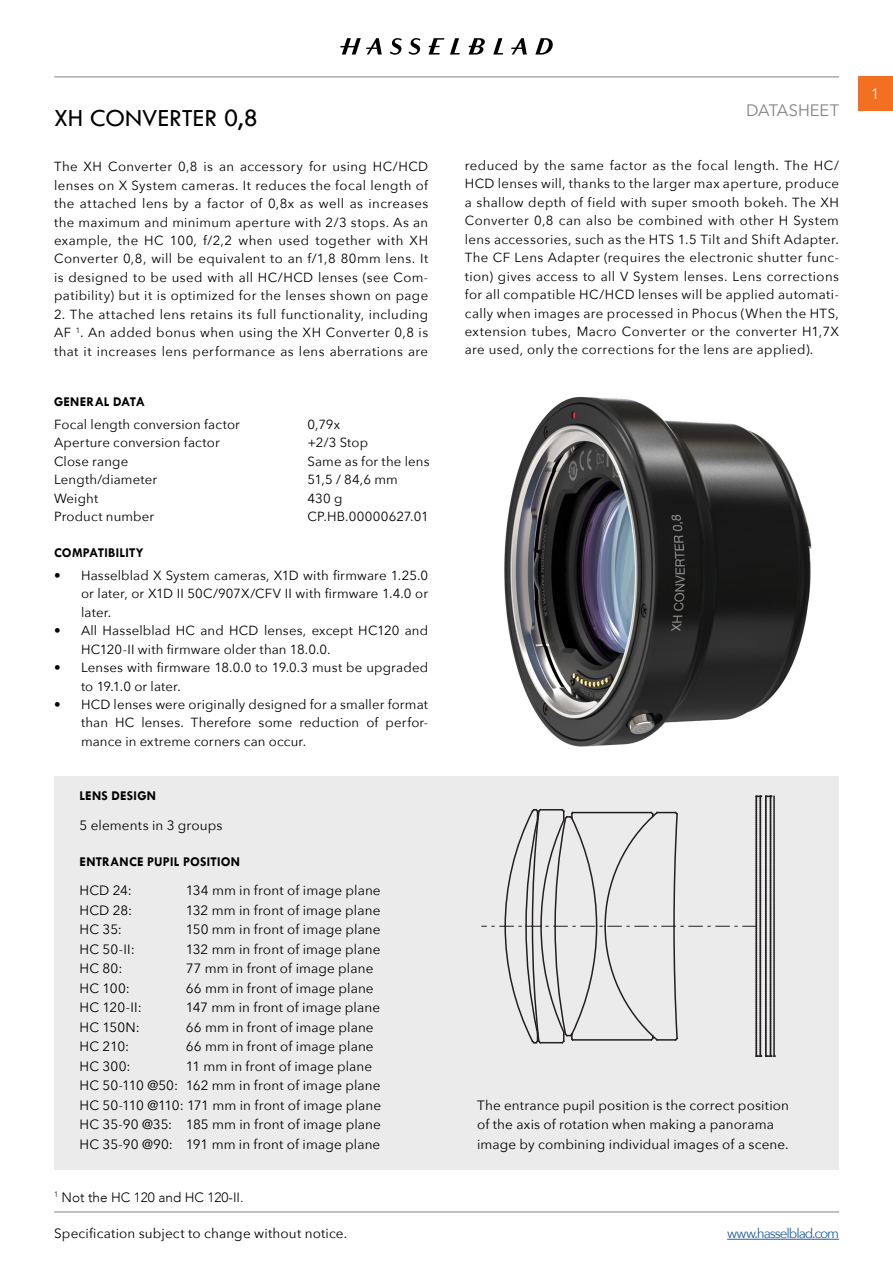
<style>
.page{position:relative;width:893px;height:1263px;background:#fff}
.page>*{position:absolute;margin:0;border:0;box-sizing:border-box;transform-origin:0 0}
.t1{font:25.5px "Tw Cen";color:#000}
.t2{font:16.5px "Avenir Next";letter-spacing:-.005em;color:#808285}
.t3{font:15px "Avenir Next";color:#fff}
.Body_text{font:13.5px/19.5px "Avenir Next";letter-spacing:.01em;color:#000}
.Heading_3{font:700 13.5px "Tw Cen";letter-spacing:.02em;color:#000}
.HB_brödtext_indrag{font:300 13.5px "Avenir";color:#000}
.t4{font:13.5px "Avenir Next";letter-spacing:-.08em;color:#215e9e}
.Introtext{font:13.2px/18.5px "Avenir Next";letter-spacing:.02em;color:#000;text-align:justify}
.spec{font:13.2px "Avenir Next";letter-spacing:.01em;color:#000}
</style>
<div class="page">
<div style="left:54px;top:776px;width:785px;height:393px;background:#ebebeb"></div>
<img style="left:504px;top:396px;width:308px;height:351px">
<hr style="left:727px;top:1239px;width:112px;height:1px;background:#215e9e">
<div style="left:859px;top:77px;width:34px;height:34px;background:#f36f21"></div>
<hr style="left:54px;top:77px;width:785px;height:1px;background:#808285">
<hr style="left:54px;top:1211px;width:785px;height:1px;background:#808285">
<svg style="left:340px;top:38px;width:213px;height:17px"></svg>
<svg style="left:482px;top:796px;width:293px;height:261px"></svg>
<h1 class="t1" style="left:54px;top:102px;width:205px">XH CONVERTER 0,8</h1>
<p class="Introtext" style="left:54px;top:157px;width:376px">The XH Converter 0,8 is an accessory for using HC/HCD lenses on X System cameras. It reduces the focal length of the attached lens by a factor of 0,8x as well as increases the maximum and minimum aperture with 2/3 stops. As an example, the HC 100, f/2,2 when used together with XH Converter 0,8, will be equivalent to an f/1,8 80mm lens. It is designed to be used with all HC/HCD lenses (see Com&shy;patibility) but it is optimized for the lenses shown on page</p>
<p class="Introtext" style="left:54px;top:304px;width:376px">2. The attached lens retains its full functionality, including AF <sup>1</sup>. An added bonus when using the XH Converter 0,8 is that it increases lens performance as lens aberrations are</p>
<p class="Heading_3" style="left:54px;top:394px;width:92px">GENERAL DATA</p>
<p class="spec" style="left:54px;top:413px;width:188px">Focal length conversion factor</p>
<p class="spec" style="left:308px;top:413px;width:34px">0,79x</p>
<p class="spec" style="left:54px;top:431px;width:167px">Aperture conversion factor</p>
<p class="spec" style="left:308px;top:431px;width:62px">+2/3 Stop</p>
<p class="spec" style="left:54px;top:450px;width:76px">Close range</p>
<p class="spec" style="left:308px;top:450px;width:123px">Same as for the lens</p>
<p class="spec" style="left:54px;top:468px;width:105px">Length/diameter</p>
<p class="spec" style="left:308px;top:468px;width:92px">51,5 / 84,6 mm</p>
<p class="spec" style="left:54px;top:487px;width:46px">Weight</p>
<p class="spec" style="left:308px;top:487px;width:36px">430 g</p>
<p class="spec" style="left:54px;top:505px;width:102px">Product number</p>
<p class="spec" style="left:308px;top:505px;width:123px">CP.HB.00000627.01</p>
<p class="Heading_3" style="left:54px;top:545px;width:91px">COMPATIBILITY</p>
<p class="Introtext" style="left:81px;top:565px;width:349px;text-indent:-27px">• Hasselblad X System cameras, X1D with firmware 1.25.0 or later, or X1D II 50C/907X/CFV II with firmware 1.4.0 or later.</p>
<p class="Introtext" style="left:81px;top:621px;width:349px;text-indent:-27px">• All Hasselblad HC and HCD lenses, except HC120 and<br>HC120-II with firmware older than 18.0.0.</p>
<p class="Introtext" style="left:81px;top:658px;width:349px;text-indent:-27px">• Lenses with firmware 18.0.0 to 19.0.3 must be upgraded to 19.1.0 or later.</p>
<p class="Introtext" style="left:81px;top:694px;width:349px;text-indent:-27px">• HCD lenses were originally designed for a smaller format than HC lenses. Therefore some reduction of perfor&shy;mance in extreme corners can occur.</p>
<p class="Heading_3" style="left:80px;top:788px;width:78px">LENS DESIGN</p>
<p class="Body_text" style="left:80px;top:815px;width:144px">5 elements in 3 groups</p>
<p class="Heading_3" style="left:80px;top:853px;width:162px">ENTRANCE PUPIL POSITION</p>
<p class="Body_text" style="left:80px;top:880px;width:54px">HCD 24:</p>
<p class="Body_text" style="left:186px;top:880px;width:196px">134 mm in front of image plane</p>
<p class="Body_text" style="left:80px;top:900px;width:54px">HCD 28:</p>
<p class="Body_text" style="left:186px;top:900px;width:196px">132 mm in front of image plane</p>
<p class="Body_text" style="left:80px;top:919px;width:44px">HC 35:</p>
<p class="Body_text" style="left:186px;top:919px;width:196px">150 mm in front of image plane</p>
<p class="Body_text" style="left:80px;top:939px;width:57px">HC 50-II:</p>
<p class="Body_text" style="left:186px;top:939px;width:196px">132 mm in front of image plane</p>
<p class="Body_text" style="left:80px;top:958px;width:44px">HC 80:</p>
<p class="Body_text" style="left:186px;top:958px;width:189px">77 mm in front of image plane</p>
<p class="Body_text" style="left:80px;top:978px;width:52px">HC 100:</p>
<p class="Body_text" style="left:186px;top:978px;width:189px">66 mm in front of image plane</p>
<p class="Body_text" style="left:80px;top:997px;width:64px">HC 120-II:</p>
<p class="Body_text" style="left:186px;top:997px;width:196px">147 mm in front of image plane</p>
<p class="Body_text" style="left:80px;top:1017px;width:62px">HC 150N:</p>
<p class="Body_text" style="left:186px;top:1017px;width:189px">66 mm in front of image plane</p>
<p class="Body_text" style="left:80px;top:1036px;width:51px">HC 210:</p>
<p class="Body_text" style="left:186px;top:1036px;width:189px">66 mm in front of image plane</p>
<p class="Body_text" style="left:80px;top:1056px;width:53px">HC 300:</p>
<p class="Body_text" style="left:186px;top:1056px;width:188px">11 mm in front of image plane</p>
<p class="Body_text" style="left:80px;top:1075px;width:303px">HC 50-110 @50: 162 mm in front of image plane</p>
<p class="Body_text" style="left:80px;top:1095px;width:303px">HC 50-110 @110: 171 mm in front of image plane</p>
<p class="Body_text" style="left:80px;top:1114px;width:303px">HC 35-90 @35: 185 mm in front of image plane</p>
<p class="Body_text" style="left:80px;top:1134px;width:302px">HC 35-90 @90: 191 mm in front of image plane</p>
<p class="HB_brödtext_indrag" style="left:54px;top:1189px;width:191px"><sup>1</sup> Not the HC 120 and HC 120-II.</p>
<p class="t2" style="left:746px;top:97px;width:95px">DATASHEET</p>
<p class="Introtext" style="left:465px;top:156px;width:376px">reduced by the same factor as the focal length. The HC/ HCD lenses will, thanks to the larger max aperture, produce a shallow depth of field with super smooth bokeh. The XH Converter 0,8 can also be combined with other H System lens accessories, such as the HTS 1.5 Tilt and Shift Adapter.<br>The CF Lens Adapter (requires the electronic shutter func&shy;tion) gives access to all V System lenses. Lens corrections for all compatible HC/HCD lenses will be applied automati&shy;cally when images are processed in Phocus (When the HTS, extension tubes, Macro Converter or the converter H1,7X are used, only the corrections for the lens are applied).</p>
<p class="Body_text" style="left:477px;top:1095px;width:313px">The entrance pupil position is the correct position of the axis of rotation when making a panorama image by combining individual images of a scene.</p>
<p class="Body_text" style="left:54px;top:1223px;width:294px">Specification subject to change without notice.</p>
<p class="t4" style="left:727px;top:1222px;width:114px">www.hasselblad.com</p>
<p class="t3" style="left:871px;top:81px;width:10px">1</p>
</div>
